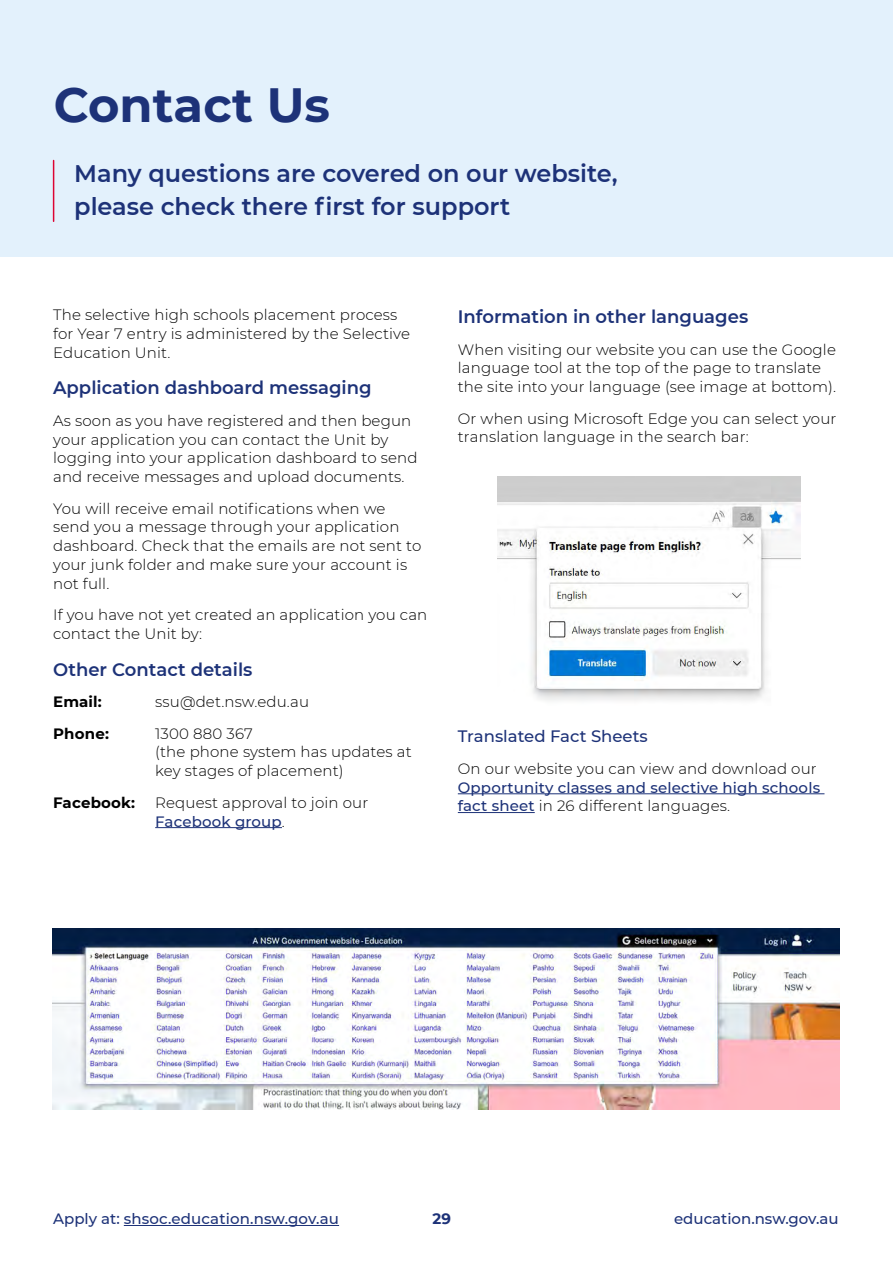
<style>
.page{position:relative;width:893px;height:1263px;background:#fff}
.page>*{position:absolute;margin:0;border:0;box-sizing:border-box;transform-origin:0 0}
.Heading_1{font:700 48px "Montserrat";color:#1d3278}
.Subheading{font:600 24px/33px "Montserrat";color:#1d3278}
.Body_Heading_2{font:600 18px "Montserrat";color:#1d3278}
.Body_Heading_3{font:500 16.5px "Montserrat";color:#1d3278}
.t1{font:300 15px/18.8px "Montserrat";letter-spacing:.01em;color:#000}
.t2{font:500 15px "Montserrat";color:#1d3278}
.t3{font:700 15px "Montserrat";letter-spacing:.01em;color:#000}
.t4{font:700 15px "Montserrat";color:#1d3278}
.s1{font-weight:500;color:#1d3278}
</style>
<div class="page">
<hr style="left:124px;top:1225px;width:215px;height:1px;background:#1d3278">
<hr style="left:155px;top:827px;width:127px;height:1px;background:#1d3278">
<hr style="left:458px;top:793px;width:366px;height:1px;background:#1d3278">
<hr style="left:458px;top:812px;width:77px;height:1px;background:#1d3278">
<img style="left:497px;top:477px;width:303px;height:224px">
<div style="left:0;top:0;width:893px;height:257px;background:#e3f1fc"></div>
<img style="left:53px;top:928px;width:787px;height:182px">
<hr style="left:53px;top:160px;width:1px;height:61px;background:#dd0432">
<h1 class="Heading_1" style="left:54px;top:71px;width:278px">Contact Us</h1>
<h2 class="Subheading" style="left:74px;top:156px;width:545px">Many questions are covered on our website, please check there first for support</h2>
<p class="t1" style="left:53px;top:305px;width:358px">The selective high schools placement process for Year 7 entry is administered by the Selective<br>Education Unit.</p>
<h4 class="Body_Heading_2" style="left:53px;top:375px;width:320px">Application dashboard messaging</h4>
<p class="t1" style="left:53px;top:411px;width:366px">As soon as you have registered and then begun your application you can contact the Unit by logging into your application dashboard to send and receive messages and upload documents.</p>
<p class="t1" style="left:53px;top:498px;width:370px">You will receive email notifications when we send you a message through your application dashboard. Check that the emails are not sent to your junk folder and make sure your account is not full.</p>
<p class="t1" style="left:53px;top:605px;width:376px">If you have not yet created an application you can contact the Unit by:</p>
<h4 class="Body_Heading_2" style="left:53px;top:656px;width:201px">Other Contact details</h4>
<p class="t3" style="left:53px;top:691px;width:50px">Email:</p>
<p class="t1" style="left:155px;top:692px;width:155px">ssu@det.nsw.edu.au</p>
<p class="t3" style="left:53px;top:722px;width:57px">Phone:</p>
<p class="t1" style="left:155px;top:723px;width:258px">1300 880 367<br>(the phone system has updates at key stages of placement)</p>
<p class="t3" style="left:53px;top:792px;width:83px">Facebook:</p>
<p class="t1" style="left:155px;top:792px;width:215px">Request approval to join our<br><span class="s1">Facebook group</span>.</p>
<h4 class="Body_Heading_2" style="left:458px;top:304px;width:292px">Information in other languages</h4>
<p class="t1" style="left:458px;top:339px;width:380px">When visiting our website you can use the Google language tool at the top of the page to translate the site into your language (see image at bottom).</p>
<p class="t1" style="left:458px;top:408px;width:380px">Or when using Microsoft Edge you can select your translation language in the search bar:</p>
<h5 class="Body_Heading_3" style="left:458px;top:725px;width:191px">Translated Fact Sheets</h5>
<p class="t1" style="left:458px;top:759px;width:364px">On our website you can view and download our<br><span class="s1">Opportunity classes and selective high schools fact sheet</span> in 26 different languages.</p>
<p class="t2" style="left:53px;top:1208px;width:287px">Apply at: shsoc.education.nsw.gov.au</p>
<p class="t4" style="left:433px;top:1208px;width:20px">29</p>
<p class="t2" style="left:674px;top:1208px;width:166px">education.nsw.gov.au</p>
</div>
